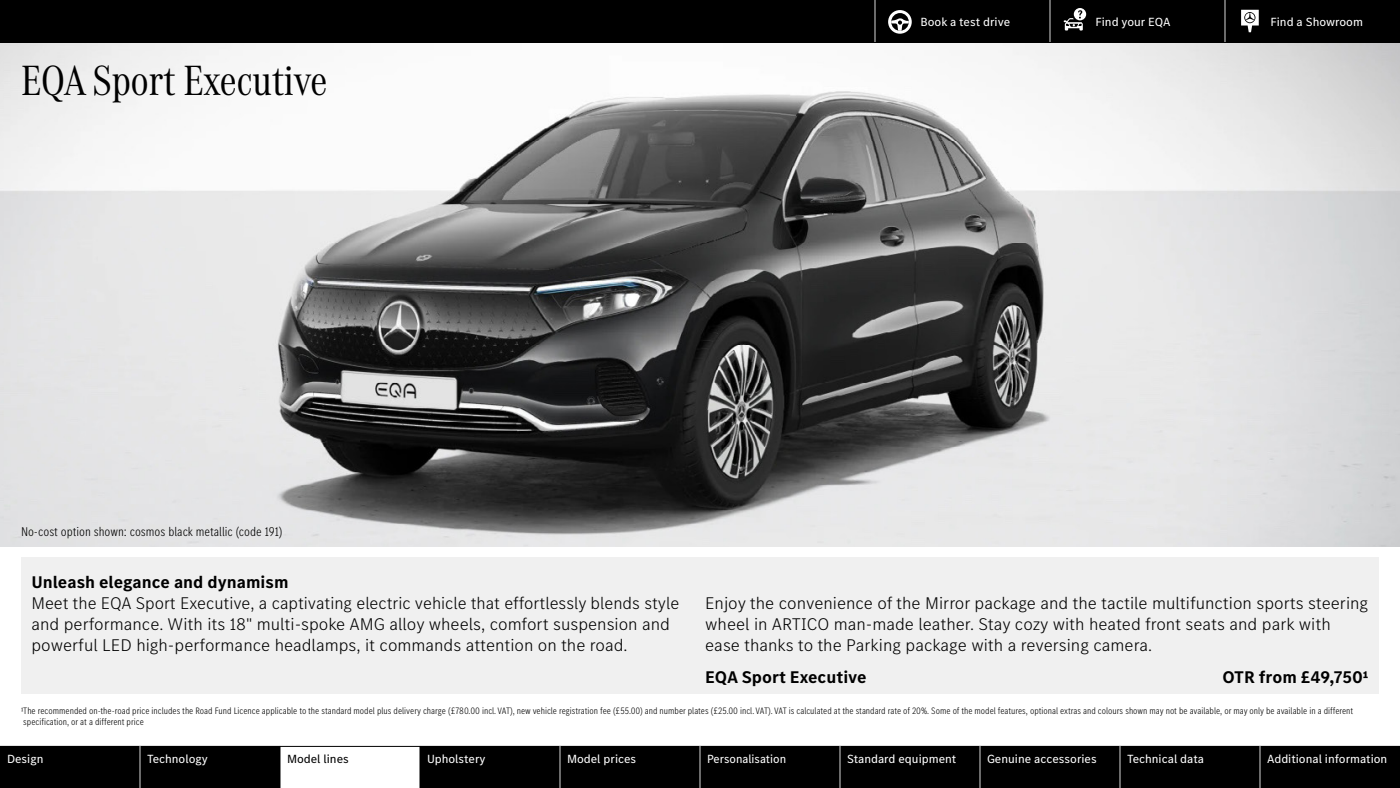
<style>
.page{position:relative;width:1400px;height:788px;background:#fff}
.page>*{position:absolute;margin:0;border:0;box-sizing:border-box;transform-origin:0 0}
.t1{font:43.75px "MB Corpo A Title Cond";color:#000}
.t2{font:300 17.5px/21px "MB Corpo S Text";color:#000}
.t3{font:700 17.5px "MB Corpo S Text";color:#000}
.t4{font:300 condensed 13.12px "MB Corpo S Text";color:#000}
.t5{font:12.25px "MB Corpo S Text";color:#fff}
.t6{font:12.25px "MB Corpo S Text";color:#fff;scale:.96 1}
.t7{font:12.25px "MB Corpo S Text";color:#000}
.t8{font:300 condensed 9.62px/10.5px "MB Corpo S Text";color:#000}
</style>
<div class="page">
<img style="left:0;top:42px;width:1400px;height:504px">
<div style="left:21px;top:556px;width:1358px;height:137px;background:#f0f0f0"></div>
<div style="left:0;top:0;width:1400px;height:42px;background:#000"></div>
<svg style="left:875px;top:0;width:384px;height:42px"></svg>
<svg style="left:0;top:746px;width:1400px;height:42px;background:#191919"></svg>
<hr style="left:1260px;top:746px;width:1px;height:42px;background:#d8d8d8">
<hr style="left:560px;top:746px;width:1px;height:42px;background:#d8d8d8">
<hr style="left:700px;top:746px;width:1px;height:42px;background:#d8d8d8">
<hr style="left:840px;top:746px;width:1px;height:42px;background:#d8d8d8">
<hr style="left:980px;top:746px;width:1px;height:42px;background:#d8d8d8">
<hr style="left:1120px;top:746px;width:1px;height:42px;background:#d8d8d8">
<hr style="left:140px;top:746px;width:1px;height:42px;background:#d8d8d8">
<hr style="left:280px;top:746px;width:1px;height:42px;background:#000">
<hr style="left:420px;top:746px;width:1px;height:42px;background:#000">
<h1 class="t1" style="left:21px;top:51px;width:308px">EQA Sport Executive</h1>
<p class="t5" style="left:920px;top:14px;width:91px">Book a test drive</p>
<p class="t5" style="left:1096px;top:14px;width:76px">Find your EQA</p>
<p class="t5" style="left:1271px;top:14px;width:94px">Find a Showroom</p>
<p class="t4" style="left:21px;top:522px;width:263px">No-cost option shown: cosmos black metallic (code 191)</p>
<p class="t3" style="left:32px;top:571px;width:259px">Unleash elegance and dynamism</p>
<p class="t2" style="left:32px;top:592px;width:649px">Meet the EQA Sport Executive, a captivating electric vehicle that effortlessly blends style and performance. With its 18" multi-spoke AMG alloy wheels, comfort suspension and powerful LED high-performance headlamps, it commands attention on the road.</p>
<p class="t2" style="left:705px;top:592px;width:664px">Enjoy the convenience of the Mirror package and the tactile multifunction sports steering wheel in ARTICO man-made leather. Stay cozy with heated front seats and park with ease thanks to the Parking package with a reversing camera.</p>
<p class="t3" style="left:705px;top:665px;width:163px">EQA Sport Executive</p>
<p class="t3" style="left:1222px;top:665px;width:148px">OTR from £49,750¹</p>
<p class="t8" style="left:21px;top:705px;width:1334px">¹The recommended on-the-road price includes the Road Fund Licence applicable to the standard model plus delivery charge (£780.00 incl. VAT), new vehicle registration fee (£55.00) and number plates (£25.00 incl. VAT). VAT is calculated at the standard rate of 20%. Some of the model features, optional extras and colours shown may not be available, or may only be available in a different specification, or at a different price</p>
<p class="t5" style="left:7px;top:750px;width:38px">Design</p>
<p class="t5" style="left:147px;top:750px;width:62px">Technology</p>
<p class="t7" style="left:287px;top:750px;width:63px">Model lines</p>
<p class="t5" style="left:427px;top:750px;width:60px">Upholstery</p>
<p class="t5" style="left:567px;top:750px;width:71px">Model prices</p>
<p class="t6" style="left:707px;top:750px;width:84px">Personalisation</p>
<p class="t5" style="left:847px;top:750px;width:111px">Standard equipment</p>
<p class="t5" style="left:987px;top:750px;width:111px">Genuine accessories</p>
<p class="t5" style="left:1127px;top:750px;width:79px">Technical data</p>
<p class="t5" style="left:1267px;top:750px;width:122px">Additional information</p>
</div>
